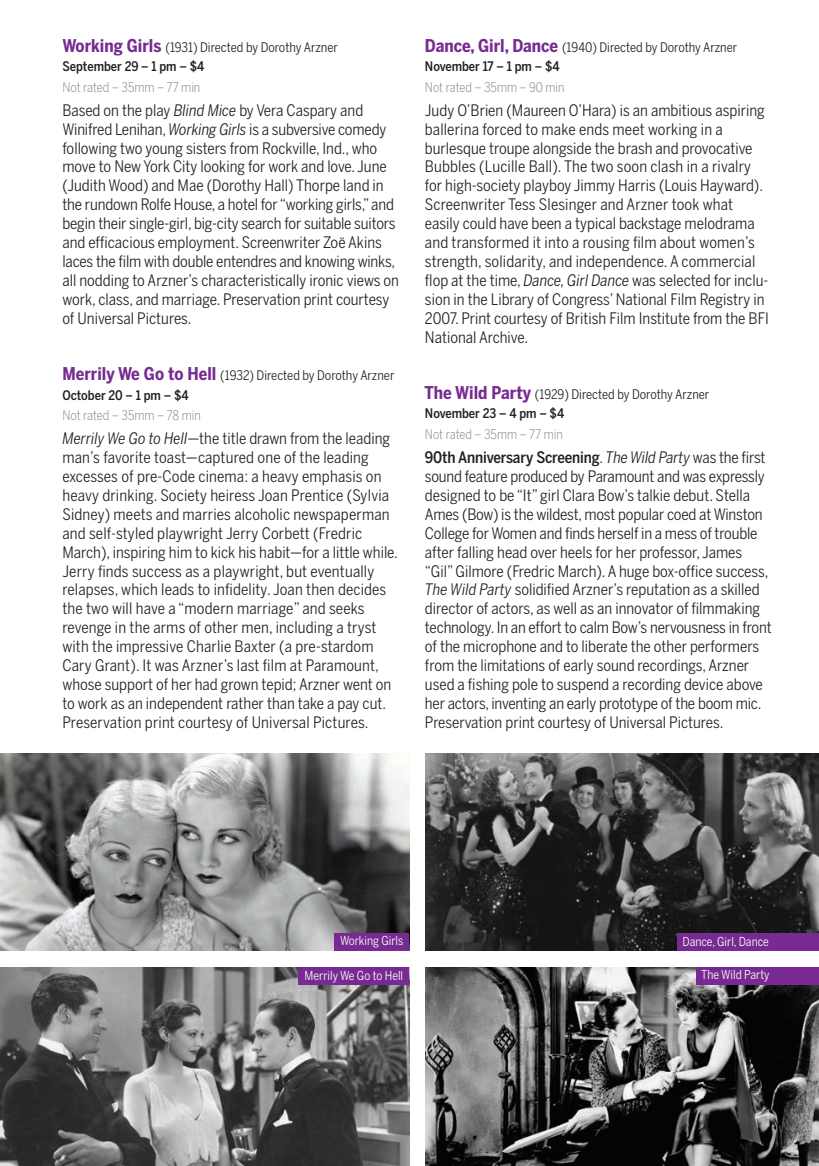
<style>
.page{position:relative;width:819px;height:1166px;background:#fff}
.page>*{position:absolute;margin:0;border:0;box-sizing:border-box;transform-origin:0 0}
.film_Paragraph{font:15.75px/18.9px "Benton Sans Cond";color:#231f20}
.Film_title{font:13.12px "Benton Sans Cond";color:#231f20}
.film_date{font:300 13.12px "Benton Sans Cond";color:#808285}
.film_date-2{font:500 13.12px "Benton Sans Cond";color:#231f20}
.t1{font:12.25px "Benton Sans Cond";color:#fff}
.s1{font-weight:700;font-size:17.5px;color:#772a91}
.s2{font-style:italic}
.s3{font-weight:500}
</style>
<div class="page">
<img style="left:0;top:754px;width:410px;height:196px">
<img style="left:0;top:967px;width:410px;height:199px">
<img style="left:425px;top:754px;width:394px;height:196px">
<img style="left:425px;top:967px;width:394px;height:199px">
<div style="left:678px;top:933px;width:141px;height:17px;background:#772a91"></div>
<div style="left:334px;top:933px;width:75px;height:17px;background:#772a91"></div>
<div style="left:299px;top:967px;width:110px;height:17px;background:#772a91"></div>
<div style="left:697px;top:967px;width:122px;height:17px;background:#772a91"></div>
<h3 class="Film_title" style="left:62px;top:39px;width:277px"><span class="s1">Working Girls</span> (1931) Directed by Dorothy Arzner</h3>
<p class="film_date-2" style="left:62px;top:58px;width:144px">September 29 – 1 pm – $4</p>
<p class="film_date" style="left:62px;top:79px;width:139px">Not rated – 35mm – 77 min</p>
<p class="film_Paragraph" style="left:62px;top:100px;width:338px">Based on the play <span class="s2">Blind Mice</span> by Vera Caspary and Winifred Lenihan, <span class="s2">Working Girls</span> is a subversive comedy following two young sisters from Rockville, Ind., who move to New York City looking for work and love. June (Judith Wood) and Mae (Dorothy Hall) Thorpe land in the rundown Rolfe House, a hotel for “working girls,” and begin their single-girl, big-city search for suitable suitors and efficacious employment. Screenwriter Zoë Akins laces the film with double entendres and knowing winks, all nodding to Arzner’s characteristically ironic views on work, class, and marriage. Preservation print courtesy of Universal Pictures.</p>
<h3 class="Film_title" style="left:62px;top:367px;width:334px"><span class="s1">Merrily We Go to Hell</span> (1932) Directed by Dorothy Arzner</h3>
<p class="film_date-2" style="left:62px;top:387px;width:128px">October 20 – 1 pm – $4</p>
<p class="film_date" style="left:62px;top:408px;width:140px">Not rated – 35mm – 78 min</p>
<p class="film_Paragraph" style="left:62px;top:429px;width:337px"><span class="s2">Merrily We Go to Hell</span>—the title drawn from the leading man’s favorite toast—captured one of the leading excesses of pre-Code cinema: a heavy emphasis on heavy drinking. Society heiress Joan Prentice (Sylvia Sidney) meets and marries alcoholic newspaperman and self-styled playwright Jerry Corbett (Fredric March), inspiring him to kick his habit—for a little while.<br>Jerry finds success as a playwright, but eventually relapses, which leads to infidelity. Joan then decides the two will have a “modern marriage” and seeks revenge in the arms of other men, including a tryst with the impressive Charlie Baxter (a pre-stardom Cary Grant). It was Arzner’s last film at Paramount, whose support of her had grown tepid; Arzner went on to work as an independent rather than take a pay cut.<br>Preservation print courtesy of Universal Pictures.</p>
<h3 class="Film_title" style="left:425px;top:39px;width:314px"><span class="s1">Dance, Girl, Dance</span> (1940) Directed by Dorothy Arzner</h3>
<p class="film_date-2" style="left:425px;top:58px;width:136px">November 17 – 1 pm – $4</p>
<p class="film_date" style="left:425px;top:79px;width:141px">Not rated – 35mm – 90 min</p>
<p class="film_Paragraph" style="left:425px;top:100px;width:346px">Judy O’Brien (Maureen O’Hara) is an ambitious aspiring ballerina forced to make ends meet working in a burlesque troupe alongside the brash and provocative Bubbles (Lucille Ball). The two soon clash in a rivalry for high-society playboy Jimmy Harris (Louis Hayward).<br>Screenwriter Tess Slesinger and Arzner took what easily could have been a typical backstage melodrama and transformed it into a rousing film about women’s strength, solidarity, and independence. A commercial flop at the time, <span class="s2">Dance, Girl Dance</span> was selected for inclu&shy;sion in the Library of Congress’ National Film Registry in 2007. Print courtesy of British Film Institute from the BFI National Archive.</p>
<h3 class="Film_title" style="left:424px;top:386px;width:286px"><span class="s1">The Wild Party</span> (1929) Directed by Dorothy Arzner</h3>
<p class="film_date-2" style="left:425px;top:405px;width:141px">November 23 – 4 pm – $4</p>
<p class="film_date" style="left:425px;top:426px;width:139px">Not rated – 35mm – 77 min</p>
<p class="film_Paragraph" style="left:425px;top:448px;width:348px"><span class="s3">90th Anniversary Screening</span>. <span class="s2">The Wild Party</span> was the first sound feature produced by Paramount and was expressly designed to be “It” girl Clara Bow’s talkie debut. Stella Ames (Bow) is the wildest, most popular coed at Winston College for Women and finds herself in a mess of trouble after falling head over heels for her professor, James “Gil” Gilmore (Fredric March). A huge box-office success, <span class="s2">The Wild Party</span> solidified Arzner’s reputation as a skilled director of actors, as well as an innovator of filmmaking technology. In an effort to calm Bow’s nervousness in front of the microphone and to liberate the other performers from the limitations of early sound recordings, Arzner used a fishing pole to suspend a recording device above her actors, inventing an early prototype of the boom mic.<br>Preservation print courtesy of Universal Pictures.</p>
<p class="t1" style="left:340px;top:933px;width:65px">Working Girls</p>
<p class="t1" style="left:683px;top:933px;width:88px">Dance, Girl, Dance</p>
<p class="t1" style="left:305px;top:968px;width:100px">Merrily We Go to Hell</p>
<p class="t1" style="left:701px;top:967px;width:70px">The Wild Party</p>
</div>
